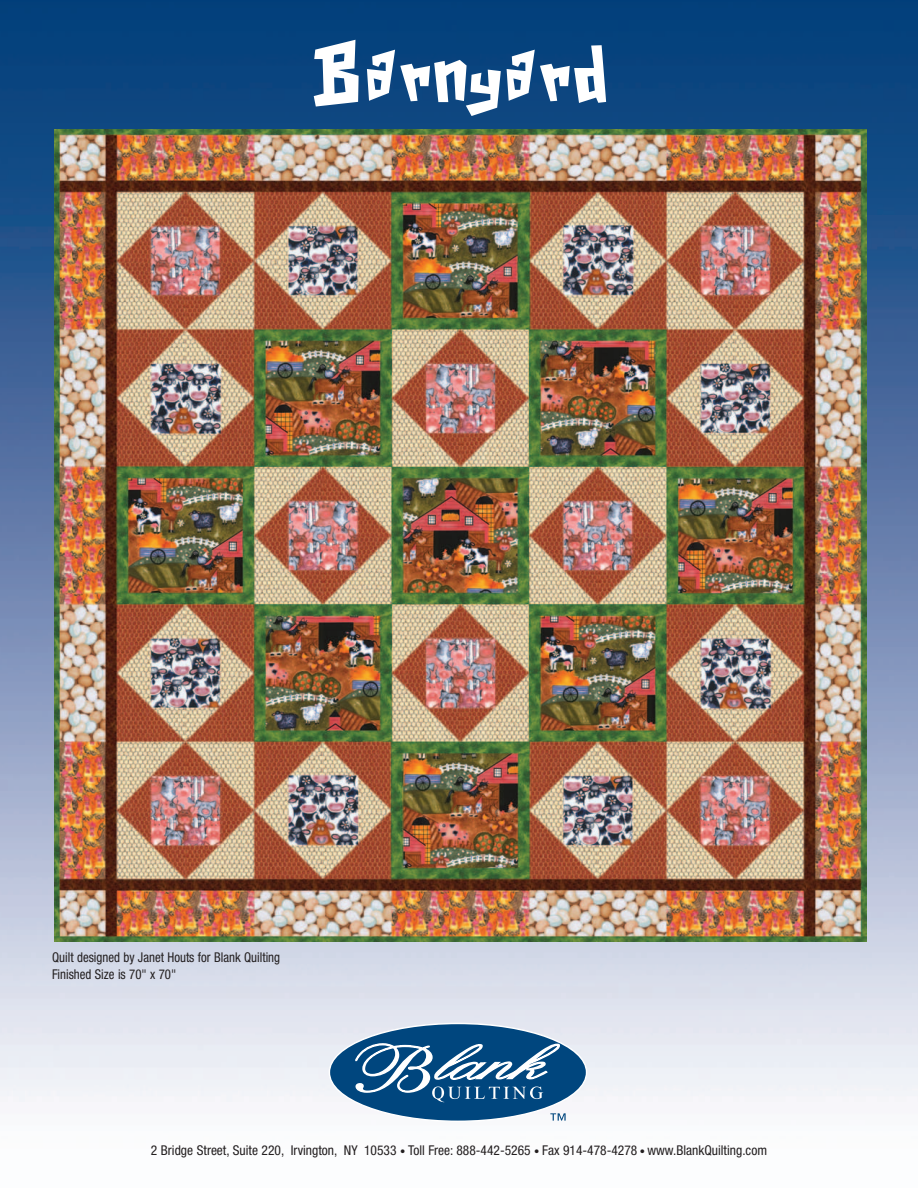
<style>
.page{position:relative;width:918px;height:1188px;background:#fff}
.page>*{position:absolute;margin:0;border:0;box-sizing:border-box;transform-origin:0 0}
.t1{font:87px "Playhouse";letter-spacing:.025em;color:#fff}
.t2{font:condensed 13.5px "Helvetica Neue";color:#231f20}
.t3{font:condensed 13.5px/16.2px "Helvetica Neue";color:#231f20;scale:.95 1}
.s1{font-size:10.5px}
</style>
<div class="page">
<img style="left:0;top:0;width:918px;height:1102px">
<div style="left:329px;top:1023px;width:258px;height:98px;background:#00467e;border-radius:50%"></div>
<svg style="left:354px;top:1042px;width:206px;height:60px"></svg>
<svg style="left:550px;top:1113px;width:16px;height:8px"></svg>
<img style="left:55px;top:130px;width:812px;height:812px">
<h1 class="t1" style="left:311px;top:23px;width:298px">Barnyard</h1>
<p class="t3" style="left:52px;top:951px;width:242px">Quilt designed by Janet Houts for Blank Quilting<br>Finished Size is 70" x 70"</p>
<p class="t2" style="left:151px;top:1145px;width:618px">2 Bridge Street, Suite 220, Irvington, NY 10533 <span class="s1">•</span> Toll Free: 888-442-5265 <span class="s1">•</span> Fax 914-478-4278 <span class="s1">•</span> www.BlankQuilting.com</p>
</div>
